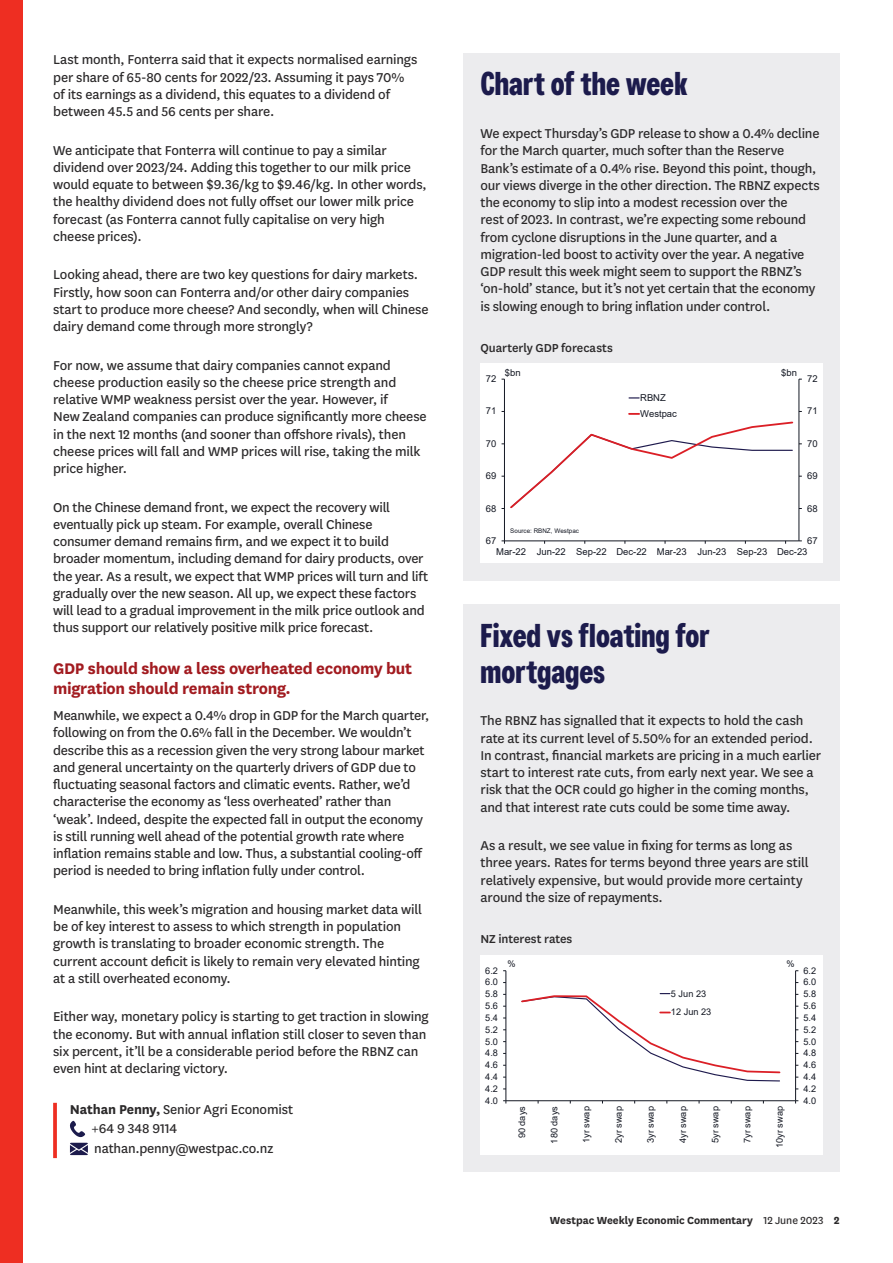
<style>
.page{position:relative;width:893px;height:1263px;background:#fff}
.page>*{position:absolute;margin:0;border:0;box-sizing:border-box;transform-origin:0 0}
.t1{font:700 33px/36px "Westpac";color:#1c1b4c}
.t2{font:700 18px/20.2px "National LF";letter-spacing:-.015em;color:#a21b20}
.t3{font:15px/17.2px "National LF";letter-spacing:-.015em;color:#2b292a}
.t4{font:500 13.5px "National LF";letter-spacing:-.005em;color:#2b292a}
.t5{font:700 12px "National LF";letter-spacing:-.005em;color:#2b292a}
.t6{font:9.45px/16px "Arial";letter-spacing:-.005em;color:#141823}
.t7{font:9.15px/18.9px "Arial";color:#141823}
.t8{font:6.3px "Arial";color:#141823}
.s1{font-weight:700}
.s2{font-weight:400}
</style>
<div class="page">
<div style="left:0;top:0;width:22px;height:1263px;background:#ee2e22"></div>
<svg style="left:53px;top:1103px;width:4px;height:55px"></svg>
<svg style="left:70px;top:1120px;width:16px;height:17px"></svg>
<svg style="left:70px;top:1143px;width:18px;height:12px"></svg>
<div style="left:463px;top:53px;width:377px;height:527px;background:#ececee"></div>
<div style="left:480px;top:363px;width:343px;height:200px;background:#fff"></div>
<hr style="left:799px;top:379px;width:1px;height:162px;background:#141823">
<hr style="left:504px;top:379px;width:1px;height:162px;background:#141823">
<hr style="left:504px;top:541px;width:295px;height:1px;background:#141823">
<svg style="left:502px;top:411px;width:300px;height:99px"></svg>
<div style="left:463px;top:604px;width:377px;height:567px;background:#ececee"></div>
<div style="left:480px;top:955px;width:343px;height:199px;background:#fff"></div>
<hr style="left:795px;top:971px;width:1px;height:130px;background:#141823">
<hr style="left:506px;top:971px;width:1px;height:130px;background:#141823">
<hr style="left:506px;top:1100px;width:290px;height:1px;background:#141823">
<svg style="left:521px;top:993px;width:260px;height:89px"></svg>
<p class="t3" style="left:53px;top:50px;width:366px">Last month, Fonterra said that it expects normalised earnings per share of 65-80 cents for 2022/23. Assuming it pays 70% of its earnings as a dividend, this equates to a dividend of between 45.5 and 56 cents per share.</p>
<p class="t3" style="left:53px;top:141px;width:375px">We anticipate that Fonterra will continue to pay a similar dividend over 2023/24. Adding this together to our milk price would equate to between $9.36/kg to $9.46/kg. In other words, the healthy dividend does not fully offset our lower milk price forecast (as Fonterra cannot fully capitalise on very high cheese prices).</p>
<p class="t3" style="left:53px;top:265px;width:377px">Looking ahead, there are two key questions for dairy markets.<br>Firstly, how soon can Fonterra and/or other dairy companies start to produce more cheese? And secondly, when will Chinese dairy demand come through more strongly?</p>
<p class="t3" style="left:53px;top:356px;width:375px">For now, we assume that dairy companies cannot expand cheese production easily so the cheese price strength and relative WMP weakness persist over the year. However, if<br>New Zealand companies can produce significantly more cheese in the next 12 months (and sooner than offshore rivals), then cheese prices will fall and WMP prices will rise, taking the milk price higher.</p>
<p class="t3" style="left:53px;top:498px;width:377px">On the Chinese demand front, we expect the recovery will eventually pick up steam. For example, overall Chinese consumer demand remains firm, and we expect it to build broader momentum, including demand for dairy products, over the year. As a result, we expect that WMP prices will turn and lift gradually over the new season. All up, we expect these factors will lead to a gradual improvement in the milk price outlook and thus support our relatively positive milk price forecast.</p>
<p class="t2" style="left:53px;top:657px;width:361px">GDP should show a less overheated economy but migration should remain strong.</p>
<p class="t3" style="left:53px;top:706px;width:378px">Meanwhile, we expect a 0.4% drop in GDP for the March quarter, following on from the 0.6% fall in the December. We wouldn’t describe this as a recession given the very strong labour market and general uncertainty on the quarterly drivers of GDP due to fluctuating seasonal factors and climatic events. Rather, we’d characterise the economy as ‘less overheated’ rather than ‘weak’. Indeed, despite the expected fall in output the economy is still running well ahead of the potential growth rate where inflation remains stable and low. Thus, a substantial cooling-off period is needed to bring inflation fully under control.</p>
<p class="t3" style="left:53px;top:900px;width:370px">Meanwhile, this week’s migration and housing market data will be of key interest to assess to which strength in population growth is translating to broader economic strength. The current account deficit is likely to remain very elevated hinting at a still overheated economy.</p>
<p class="t3" style="left:53px;top:1007px;width:377px">Either way, monetary policy is starting to get traction in slowing the economy. But with annual inflation still closer to seven than six percent, it’ll be a considerable period before the RBNZ can even hint at declaring victory.</p>
<p class="t3" style="left:91px;top:1099px;width:203px;line-height:19.5px;text-indent:-21px"><span class="s1">Nathan Penny,</span> Senior Agri Economist +64 9 348 9114 nathan.penny@westpac.co.nz</p>
<h1 class="t1" style="left:480px;top:65px;width:209px">Chart of the week</h1>
<p class="t3" style="left:480px;top:124px;width:341px">We expect Thursday’s GDP release to show a 0.4% decline for the March quarter, much softer than the Reserve Bank’s estimate of a 0.4% rise. Beyond this point, though, our views diverge in the other direction. The RBNZ expects the economy to slip into a modest recession over the<br>rest of 2023. In contrast, we’re expecting some rebound from cyclone disruptions in the June quarter, and a migration- led boost to activity over the year. A negative GDP result this week might seem to support the RBNZ’s ‘on-hold’ stance, but it’s not yet certain that the economy is slowing enough to bring inflation under control.</p>
<p class="t4" style="left:480px;top:338px;width:134px">Quarterly GDP forecasts</p>
<p class="t6" style="left:486px;top:371px;width:12px">72</p>
<p class="t6" style="left:486px;top:403px;width:12px">71</p>
<p class="t6" style="left:505px;top:364px;width:17px">$bn</p>
<p class="t6" style="left:781px;top:364px;width:17px">$bn</p>
<p class="t6" style="left:640px;top:389px;width:38px">RBNZ<br>Westpac</p>
<p class="t6" style="left:807px;top:371px;width:12px">72</p>
<p class="t6" style="left:807px;top:403px;width:12px">71</p>
<p class="t6" style="left:486px;top:435px;width:12px">70</p>
<p class="t6" style="left:807px;top:435px;width:12px">70</p>
<p class="t6" style="left:486px;top:468px;width:12px">69</p>
<p class="t6" style="left:807px;top:468px;width:12px">69</p>
<p class="t6" style="left:486px;top:500px;width:12px">68</p>
<p class="t6" style="left:807px;top:500px;width:12px">68</p>
<p class="t8" style="left:510px;top:526px;width:70px">Source: RBNZ, Westpac</p>
<p class="t6" style="left:486px;top:532px;width:12px">67</p>
<p class="t6" style="left:807px;top:532px;width:12px">67</p>
<p class="t6" style="left:496px;top:544px;width:313px">Mar-22 Jun-22 Sep-22 Dec-22 Mar-23 Jun-23 Sep-23 Dec-23</p>
<h1 class="t1" style="left:480px;top:616px;width:231px">Fixed vs floating for mortgages</h1>
<p class="t3" style="left:480px;top:711px;width:342px">The RBNZ has signalled that it expects to hold the cash rate at its current level of 5.50% for an extended period.<br>In contrast, financial markets are pricing in a much earlier start to interest rate cuts, from early next year. We see a risk that the OCR could go higher in the coming months, and that interest rate cuts could be some time away.</p>
<p class="t3" style="left:480px;top:836px;width:330px">As a result, we see value in fixing for terms as long as three years. Rates for terms beyond three years are still relatively expensive, but would provide more certainty around the size of repayments.</p>
<p class="t4" style="left:480px;top:930px;width:93px">NZ interest rates</p>
<p class="t7" style="left:485px;top:961px;width:14px">6.2</p>
<p class="t7" style="left:485px;top:973px;width:14px">6.0</p>
<p class="t7" style="left:485px;top:984px;width:14px">5.8</p>
<p class="t7" style="left:485px;top:996px;width:14px">5.6</p>
<p class="t7" style="left:485px;top:1008px;width:14px">5.4</p>
<p class="t7" style="left:507px;top:954px;width:10px">%</p>
<p class="t7" style="left:787px;top:954px;width:10px">%</p>
<p class="t7" style="left:671px;top:984px;width:42px">5 Jun 23<br>12 Jun 23</p>
<p class="t7" style="left:803px;top:961px;width:14px">6.2</p>
<p class="t7" style="left:803px;top:973px;width:14px">6.0</p>
<p class="t7" style="left:803px;top:984px;width:14px">5.8</p>
<p class="t7" style="left:803px;top:996px;width:14px">5.6</p>
<p class="t7" style="left:803px;top:1008px;width:14px">5.4</p>
<p class="t7" style="left:485px;top:1020px;width:14px">5.2</p>
<p class="t7" style="left:803px;top:1020px;width:14px">5.2</p>
<p class="t7" style="left:485px;top:1032px;width:14px">5.0</p>
<p class="t7" style="left:803px;top:1032px;width:14px">5.0</p>
<p class="t7" style="left:485px;top:1044px;width:14px">4.8</p>
<p class="t7" style="left:803px;top:1044px;width:14px">4.8</p>
<p class="t7" style="left:485px;top:1055px;width:14px">4.6</p>
<p class="t7" style="left:803px;top:1055px;width:14px">4.6</p>
<p class="t7" style="left:485px;top:1067px;width:14px">4.4</p>
<p class="t7" style="left:803px;top:1067px;width:14px">4.4</p>
<p class="t7" style="left:485px;top:1079px;width:14px">4.2</p>
<p class="t7" style="left:803px;top:1079px;width:14px">4.2</p>
<p class="t7" style="left:485px;top:1091px;width:14px">4.0</p>
<p class="t7" style="left:803px;top:1091px;width:14px">4.0</p>
<p class="t7" style="left:512px;top:1138px;width:34px;rotate:-90deg">90 days</p>
<p class="t7" style="left:545px;top:1143px;width:39px;rotate:-90deg">180 days</p>
<p class="t7" style="left:577px;top:1143px;width:38px;rotate:-90deg">1yr swap</p>
<p class="t7" style="left:609px;top:1143px;width:38px;rotate:-90deg">2yr swap</p>
<p class="t7" style="left:641px;top:1143px;width:38px;rotate:-90deg">3yr swap</p>
<p class="t7" style="left:673px;top:1143px;width:38px;rotate:-90deg">4yr swap</p>
<p class="t7" style="left:706px;top:1143px;width:38px;rotate:-90deg">5yr swap</p>
<p class="t7" style="left:738px;top:1143px;width:38px;rotate:-90deg">7yr swap</p>
<p class="t7" style="left:770px;top:1148px;width:43px;rotate:-90deg">10yr swap</p>
<p class="t5" style="left:550px;top:1212px;width:291px">Westpac Weekly Economic Commentary <span class="s2">12 June 2023</span> 2</p>
</div>
